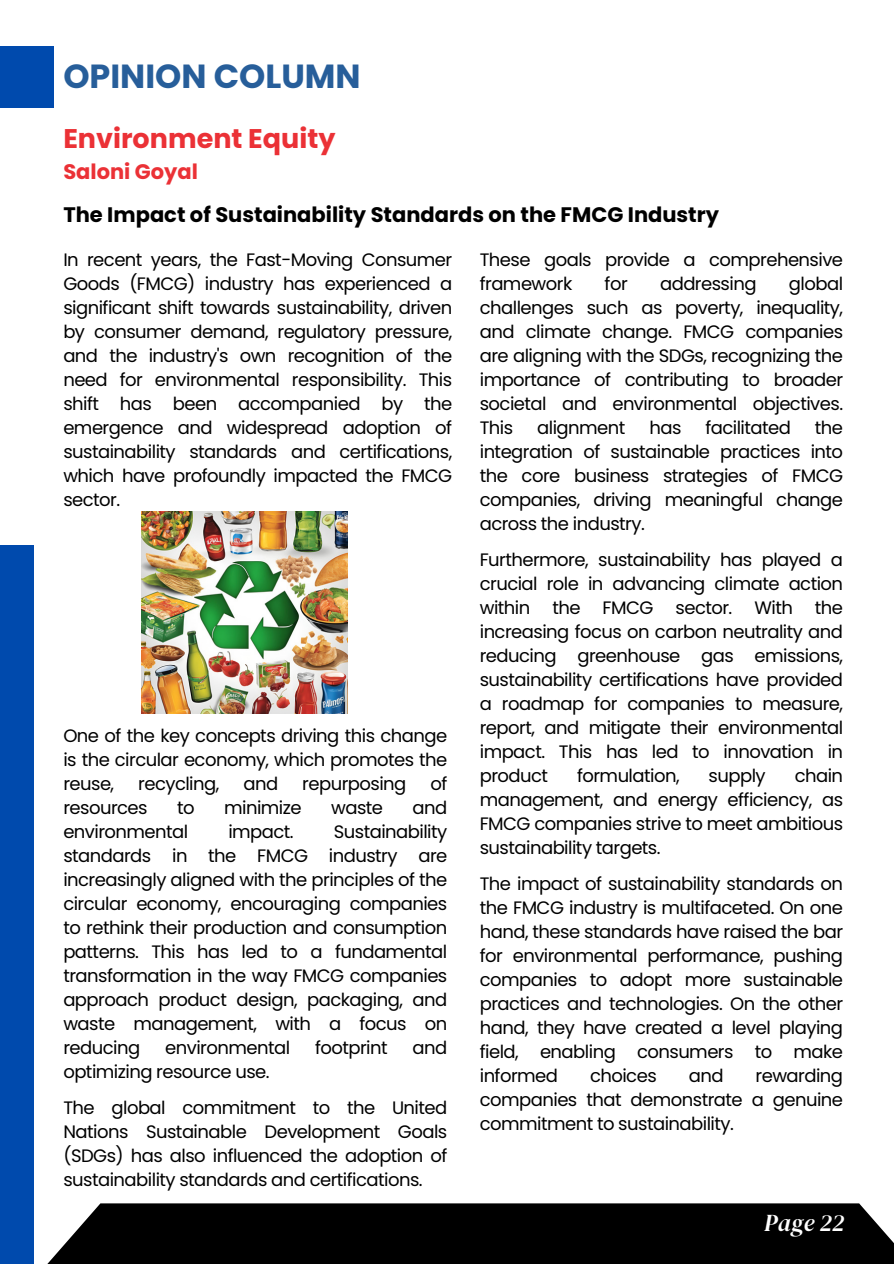
<style>
.page{position:relative;width:894px;height:1264px;background:#fff}
.page>*{position:absolute;margin:0;border:0;box-sizing:border-box;transform-origin:0 0}
.t1{font:700 33.45px "Poppins";color:#275e9a}
.t2{font:700 27px "Poppins";color:#eb3136}
.t3{font:italic 24px "DM Serif Display";color:#fff}
.t4{font:700 21px "Poppins";color:#000}
.t5{font:700 21px "Poppins";color:#eb3136}
.t6{font:18px/24px "Poppins";letter-spacing:-.03em;color:#000;text-align:justify}
</style>
<div class="page">
<div style="left:0;top:545px;width:33px;height:718px;background:#004aad"></div>
<div style="left:0;top:47px;width:53px;height:61px;background:#004aad"></div>
<div style="left:33px;top:1203px;width:860px;height:60px;background:#000"></div>
<img style="left:141px;top:511px;width:206px;height:203px">
<h2 class="t1" style="left:63px;top:53px;width:299px">OPINION COLUMN</h2>
<h4 class="t2" style="left:63px;top:119px;width:273px">Environment Equity</h4>
<h4 class="t5" style="left:63px;top:157px;width:136px">Saloni Goyal</h4>
<p class="t4" style="left:63px;top:200px;width:657px">The Impact of Sustainability Standards on the FMCG Industry</p>
<p class="t6" style="left:63px;top:248px;width:390px">In recent years, the Fast-Moving Consumer Goods (FMCG) industry has experienced a significant shift towards sustainability, driven by consumer demand, regulatory pressure, and the industry's own recognition of the need for environmental responsibility. This shift has been accompanied by the emergence and widespread adoption of sustainability standards and certifications, which have profoundly impacted the FMCG sector.</p>
<p class="t6" style="left:479px;top:248px;width:365px">These goals provide a comprehensive framework</p>
<p class="t6" style="left:604px;top:272px;width:25px">for</p>
<p class="t6" style="left:660px;top:272px;width:98px">addressing</p>
<p class="t6" style="left:479px;top:272px;width:365px;text-indent:309px">global challenges such as poverty, inequality, and climate change. FMCG companies are aligning with the SDGs, recognizing the importance of contributing to broader societal and environmental objectives.<br>This</p>
<p class="t6" style="left:537px;top:416px;width:90px">alignment</p>
<p class="t6" style="left:649px;top:416px;width:34px">has</p>
<p class="t6" style="left:705px;top:416px;width:87px">facilitated</p>
<p class="t6" style="left:479px;top:416px;width:365px;text-indent:335px">the integration of sustainable practices into the core business strategies of FMCG companies, driving meaningful change across the industry.</p>
<p class="t6" style="left:479px;top:548px;width:365px">Furthermore, sustainability has played a crucial role in advancing climate action within the FMCG sector. With the increasing focus on carbon neutrality and reducing greenhouse gas emissions, sustainability certifications have provided a roadmap for companies to measure, report, and mitigate their environmental impact. This has led to innovation in product</p>
<p class="t6" style="left:63px;top:723px;width:385px">One of the key concepts driving this change is the circular economy, which promotes the reuse,</p>
<p class="t6" style="left:577px;top:764px;width:104px">formulation,</p>
<p class="t6" style="left:708px;top:764px;width:59px">supply</p>
<p class="t6" style="left:479px;top:764px;width:365px;text-indent:315px">chain management, and energy efficiency, as FMCG companies strive to meet ambitious sustainability targets.</p>
<h3 class="t6" style="left:479px;top:872px;width:365px">The impact of sustainability standards on the FMCG industry is multifaceted. On one hand, these standards have raised the bar for environmental performance, pushing companies to adopt more sustainable practices and technologies. On the other hand, they have created a level playing field, enabling consumers to make informed</h3>
<p class="t6" style="left:138px;top:771px;width:83px">recycling,</p>
<p class="t6" style="left:243px;top:771px;width:36px">and</p>
<p class="t6" style="left:302px;top:771px;width:106px">repurposing</p>
<p class="t6" style="left:430px;top:771px;width:18px">of</p>
<p class="t6" style="left:63px;top:795px;width:86px">resources</p>
<p class="t6" style="left:177px;top:795px;width:19px">to</p>
<p class="t6" style="left:224px;top:795px;width:79px">minimize</p>
<p class="t6" style="left:331px;top:795px;width:53px">waste</p>
<p class="t6" style="left:412px;top:795px;width:36px">and</p>
<p class="t6" style="left:63px;top:819px;width:126px">environmental</p>
<p class="t6" style="left:228px;top:819px;width:67px">impact.</p>
<p class="t6" style="left:63px;top:819px;width:385px;text-indent:270px">Sustainability standards in the FMCG industry are increasingly aligned with the principles of the circular economy, encouraging companies to rethink their production and consumption patterns. This has led to a fundamental transformation in the way FMCG companies approach product design, packaging, and waste management, with a focus on reducing</p>
<p class="t6" style="left:165px;top:1035px;width:126px">environmental</p>
<p class="t6" style="left:315px;top:1035px;width:74px">footprint</p>
<p class="t6" style="left:412px;top:1035px;width:36px">and</p>
<p class="t6" style="left:63px;top:1059px;width:208px">optimizing resource use.</p>
<p class="t6" style="left:63px;top:1095px;width:385px">The global commitment to the United Nations Sustainable Development Goals (SDGs) has also influenced the adoption of sustainability standards and certifications.</p>
<h3 class="t6" style="left:479px;top:1064px;width:365px;text-indent:276px">rewarding companies that demonstrate a genuine commitment to sustainability.</h3>
<h3 class="t6" style="left:590px;top:1064px;width:68px">choices</h3>
<h3 class="t6" style="left:688px;top:1064px;width:36px">and</h3>
<p class="t3" style="left:764px;top:1205px;width:82px">Page 22</p>
</div>
